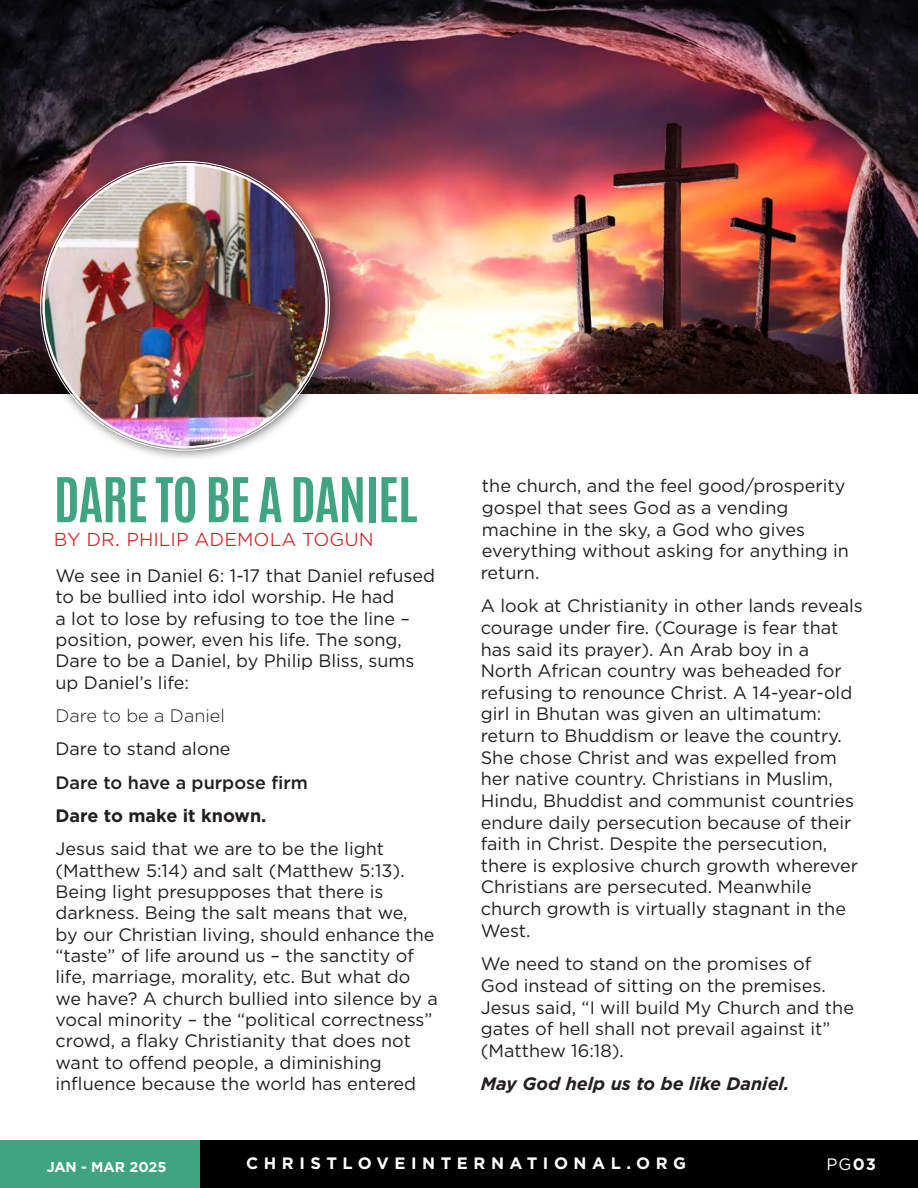
<style>
.page{position:relative;width:918px;height:1188px;background:#fff}
.page>*{position:absolute;margin:0;border:0;box-sizing:border-box;transform-origin:0 0}
.t1{font:700 52.5px "Antonio";letter-spacing:-.02em;color:#40a482}
.t2{font:18px/21.6px "Gotham";color:#231f20}
.t3{font:italic 700 18px "Gotham";color:#231f20}
.t4{font:18px "Gotham Office";color:#d1232a}
.t5{font:500 18px "Gotham";color:#231f20}
.t6{font:700 18px "Gotham";color:#231f20}
.t7{font:300 18px "Gotham";color:#231f20}
.t8{font:700 16.5px "Gotham";letter-spacing:.335em;color:#fff}
.t9{font:16.5px "Gotham";color:#fff}
.t10{font:700 14.25px "Gotham";color:#fff}
.s1{font-weight:700}
</style>
<div class="page">
<img style="left:0;top:0;width:918px;height:393px">
<div style="left:200px;top:1140px;width:718px;height:48px;background:#000"></div>
<div style="left:0;top:1140px;width:200px;height:48px;background:#40a482"></div>
<div style="left:30px;top:151px;width:312px;height:312px;background:#231f20;opacity:.75"></div>
<img style="left:43px;top:163px;width:285px;height:285px;border-radius:143px">
<h1 class="t1" style="left:54px;top:460px;width:365px">DARE TO BE A DANIEL</h1>
<p class="t4" style="left:54px;top:528px;width:321px">BY DR. PHILIP ADEMOLA TOGUN</p>
<p class="t2" style="left:56px;top:565px;width:381px">We see in Daniel 6: 1-17 that Daniel refused to be bullied into idol worship. He had<br>a lot to lose by refusing to toe the line – position, power, even his life. The song, Dare to be a Daniel, by Philip Bliss, sums up Daniel’s life:</p>
<p class="t7" style="left:56px;top:704px;width:171px">Dare to be a Daniel</p>
<p class="t2" style="left:56px;top:738px;width:176px">Dare to stand alone</p>
<p class="t5" style="left:56px;top:770px;width:254px">Dare to have a purpose firm</p>
<p class="t6" style="left:56px;top:804px;width:212px">Dare to make it known.</p>
<p class="t2" style="left:56px;top:838px;width:384px">Jesus said that we are to be the light (Matthew 5:14) and salt (Matthew 5:13).<br>Being light presupposes that there is darkness. Being the salt means that we,<br>by our Christian living, should enhance the “taste” of life around us – the sanctity of life, marriage, morality, etc. But what do we have? A church bullied into silence by a vocal minority – the “political correctness” crowd, a flaky Christianity that does not want to offend people, a diminishing influence because the world has entered</p>
<p class="t2" style="left:481px;top:475px;width:370px">the church, and the feel good/prosperity gospel that sees God as a vending machine in the sky, a God who gives everything without asking for anything in return.</p>
<p class="t2" style="left:481px;top:595px;width:384px">A look at Christianity in other lands reveals courage under fire. (Courage is fear that has said its prayer). An Arab boy in a North African country was beheaded for refusing to renounce Christ. A 14-year-old girl in Bhutan was given an ultimatum: return to Bhuddism or leave the country.<br>She chose Christ and was expelled from her native country. Christians in Muslim, Hindu, Bhuddist and communist countries endure daily persecution because of their faith in Christ. Despite the persecution, there is explosive church growth wherever Christians are persecuted. Meanwhile church growth is virtually stagnant in the West.</p>
<p class="t2" style="left:481px;top:953px;width:375px">We need to stand on the promises of<br>God instead of sitting on the premises.<br>Jesus said, “I will build My Church and the gates of hell shall not prevail against it” (Matthew 16:18).</p>
<p class="t3" style="left:481px;top:1072px;width:310px">May God help us to be like Daniel.</p>
<p class="t10" style="left:47px;top:1157px;width:121px">JAN - MAR 2025</p>
<p class="t8" style="left:246px;top:1152px;width:441px">CHRISTLOVEINTERNATIONAL.ORG</p>
<p class="t9" style="left:826px;top:1153px;width:51px">PG<span class="s1">03</span></p>
</div>
